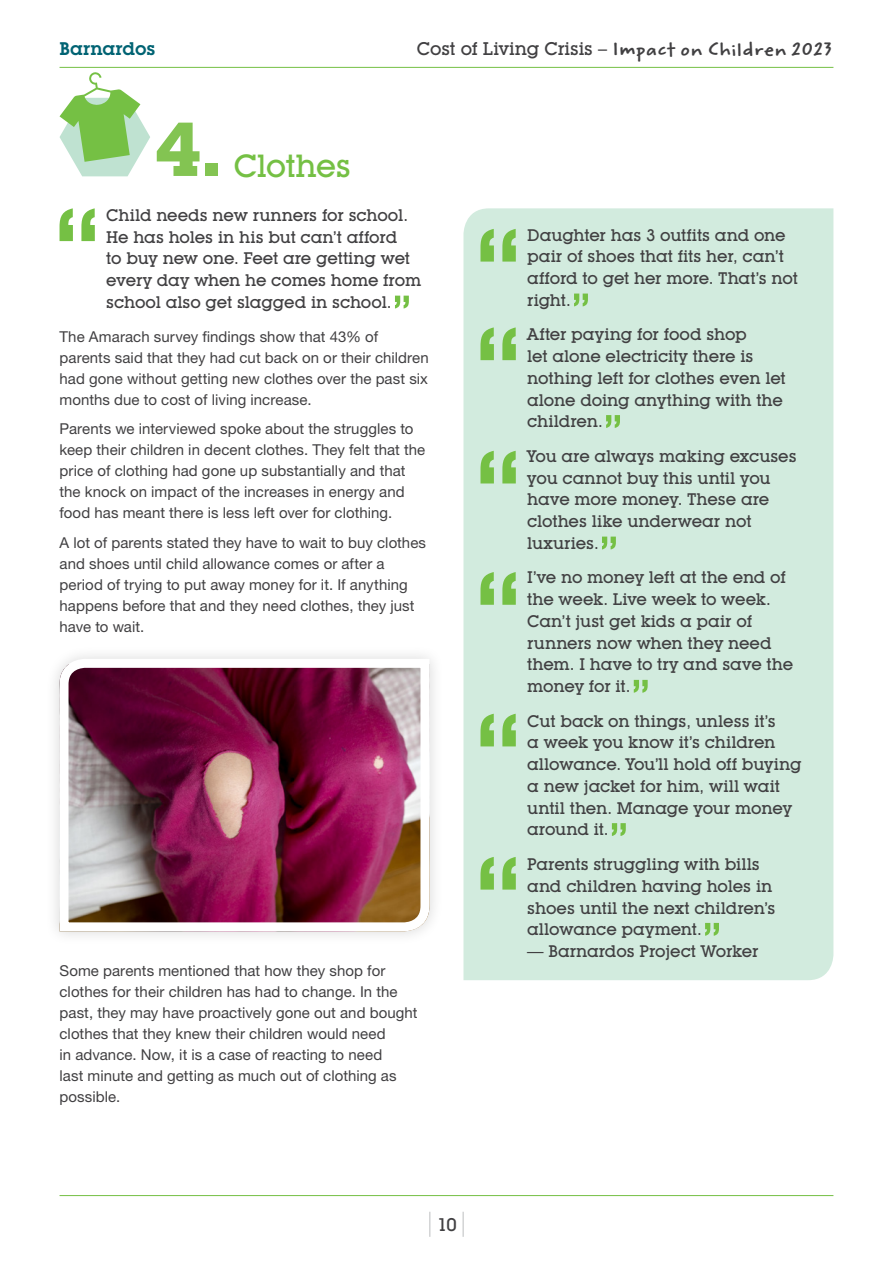
<style>
.page{position:relative;width:893px;height:1263px;background:#fff}
.page>*{position:absolute;margin:0;border:0;box-sizing:border-box;transform-origin:0 0}
.t1{font:700 75px "Lubalin Graph IT Cby BT";color:#83c452}
.t2{font:500 53.25px "Lubalin Graph IT Cby BT";color:#75c044}
.t3{font:500 31.5px "Lubalin Graph IT Cby BT";letter-spacing:-.015em;color:#75c044}
.t4{font:700 18px "Weber Hand ITC Std";letter-spacing:-.01em;color:#414042}
.t5{font:600 18px "Lubalin Graph IT Cby BT";letter-spacing:-.005em;color:#006373}
.t6{font:500 18px "Lubalin Graph IT Cby BT";color:#414042}
.t7{font:500 16.5px/21.8px "Lubalin Graph IT Cby BT";letter-spacing:-.01em;color:#414042}
.t8{font:15px/21px "Helvetica Neue";letter-spacing:.005em;color:#414042}
.s1{font-family:"Lubalin Graph IT Cby BT";font-weight:500}
</style>
<div class="page">
<hr style="left:60px;top:67px;width:773px;height:1px;background:#75c044">
<hr style="left:60px;top:1195px;width:773px;height:1px;background:#75c044">
<svg style="left:463px;top:1212px;width:1px;height:25px"></svg>
<svg style="left:429px;top:1212px;width:1px;height:25px"></svg>
<div style="left:463px;top:208px;width:370px;height:772px;background:#d2ebde"></div>
<svg style="left:480px;top:229px;width:36px;height:33px"></svg>
<svg style="left:60px;top:208px;width:35px;height:33px"></svg>
<svg style="left:480px;top:327px;width:36px;height:33px"></svg>
<svg style="left:480px;top:451px;width:36px;height:32px"></svg>
<svg style="left:480px;top:572px;width:36px;height:33px"></svg>
<svg style="left:480px;top:714px;width:36px;height:32px"></svg>
<svg style="left:480px;top:857px;width:36px;height:32px"></svg>
<img style="left:55px;top:655px;width:379px;height:281px">
<svg style="left:60px;top:72px;width:90px;height:104px"></svg>
<p class="t5" style="left:60px;top:37px;width:98px">Barnardos</p>
<p class="t4" style="left:417px;top:37px;width:418px"><span class="s1">Cost of Living Crisis –</span> Impact on Children 2023</p>
<h1 class="t1" style="left:155px;top:104px;width:69px">4.</h1>
<h3 class="t3" style="left:234px;top:146px;width:119px">Clothes</h3>
<p class="t7" style="left:106px;top:204px;width:316px">Child needs new runners for school.<br>He has holes in his but can’t afford<br>to buy new one. Feet are getting wet every day when he comes home from school also get slagged in school.</p>
<p class="t8" style="left:60px;top:326px;width:320px">The Amarach survey findings show that 43% of</p>
<h2 class="t2" style="left:392px;top:282px;width:21px">”</h2>
<p class="t8" style="left:60px;top:347px;width:371px;text-align:justify">parents said that they had cut back on or their children had gone without getting new clothes over the past six months due to cost of living increase.</p>
<p class="t8" style="left:60px;top:418px;width:367px">Parents we interviewed spoke about the struggles to keep their children in decent clothes. They felt that the price of clothing had gone up substantially and that the knock on impact of the increases in energy and food has meant there is less left over for clothing.</p>
<p class="t8" style="left:60px;top:532px;width:368px">A lot of parents stated they have to wait to buy clothes and shoes until child allowance comes or after a period of trying to put away money for it. If anything happens before that and they need clothes, they just have to wait.</p>
<p class="t8" style="left:60px;top:960px;width:360px">Some parents mentioned that how they shop for clothes for their children has had to change. In the past, they may have proactively gone out and bought clothes that they knew their children would need<br>in advance. Now, it is a case of reacting to need<br>last minute and getting as much out of clothing as possible.</p>
<p class="t6" style="left:437px;top:1213px;width:21px">10</p>
<p class="t7" style="left:527px;top:224px;width:272px">Daughter has 3 outfits and one pair of shoes that fits her, can’t afford to get her more. That’s not right.</p>
<p class="t7" style="left:527px;top:324px;width:221px">After paying for food shop</p>
<h2 class="t2" style="left:571px;top:280px;width:21px">”</h2>
<p class="t7" style="left:527px;top:345px;width:260px">let alone electricity there is nothing left for clothes even let alone doing anything with the children.</p>
<p class="t7" style="left:527px;top:445px;width:271px">You are always making excuses</p>
<h2 class="t2" style="left:603px;top:402px;width:21px">”</h2>
<p class="t7" style="left:527px;top:467px;width:245px">you cannot buy this until you have more money. These are clothes like underwear not luxuries.</p>
<p class="t7" style="left:527px;top:567px;width:260px">I’ve no money left at the end of</p>
<h2 class="t2" style="left:599px;top:523px;width:21px">”</h2>
<p class="t7" style="left:527px;top:588px;width:267px">the week. Live week to week.<br>Can’t just get kids a pair of runners now when they need them. I have to try and save the money for it.</p>
<p class="t7" style="left:527px;top:710px;width:250px">Cut back on things, unless it’s</p>
<h2 class="t2" style="left:631px;top:666px;width:21px">”</h2>
<p class="t7" style="left:527px;top:732px;width:276px">a week you know it’s children allowance. You’ll hold off buying a new jacket for him, will wait until then. Manage your money around it.</p>
<p class="t7" style="left:527px;top:853px;width:234px">Parents struggling with bills</p>
<h2 class="t2" style="left:609px;top:810px;width:21px">”</h2>
<p class="t7" style="left:527px;top:875px;width:250px">and children having holes in shoes until the next children’s allowance payment.</p>
<p class="t7" style="left:527px;top:940px;width:233px">— Barnardos Project Worker</p>
<h2 class="t2" style="left:702px;top:909px;width:21px">”</h2>
</div>
